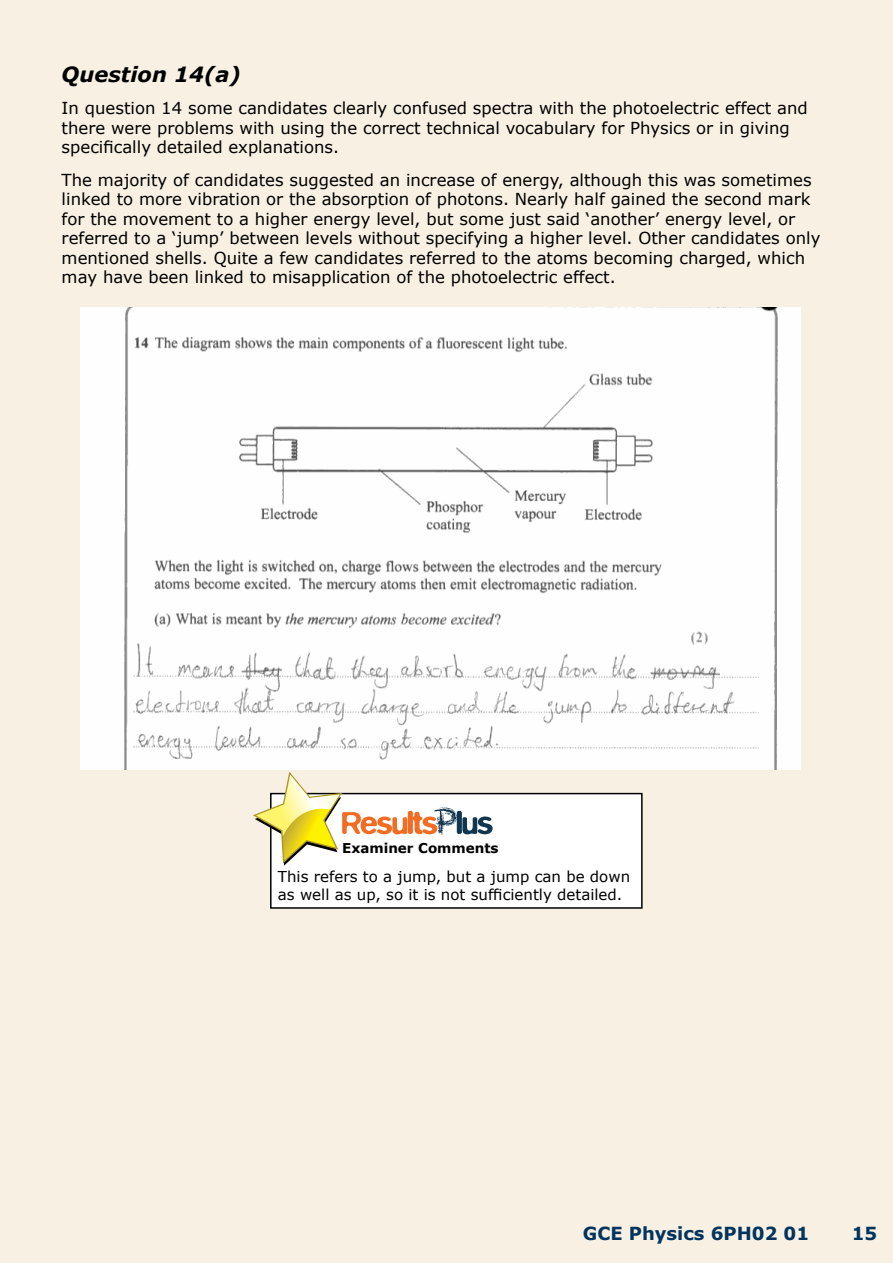
<style>
.page{position:relative;width:893px;height:1263px;background:#f8f0e2}
.page>*{position:absolute;margin:0;border:0;box-sizing:border-box;transform-origin:0 0}
.t1{font:italic 700 21px "Verdana";color:#000}
.t2{font:700 18px "Verdana";color:#00355f}
.t3{font:16.5px/19.5px "Verdana";color:#000}
.t4{font:15px/18px "Verdana";color:#000}
.t5{font:700 13.5px "Verdana";color:#000}
</style>
<div class="page">
<img style="left:80px;top:308px;width:720px;height:462px">
<div style="left:271px;top:793px;width:371px;height:115px;background:#fff"></div>
<div style="left:270px;top:793px;width:373px;height:116px;border:2px solid #000"></div>
<svg style="left:253px;top:772px;width:240px;height:94px"></svg>
<p class="t1" style="left:62px;top:61px;width:181px">Question 14(a)</p>
<p class="t3" style="left:62px;top:98px;width:748px">In question 14 some candidates clearly confused spectra with the photoelectric effect and there were problems with using the correct technical vocabulary for Physics or in giving specifically detailed explanations.</p>
<p class="t3" style="left:62px;top:169px;width:760px">The majority of candidates suggested an increase of energy, although this was sometimes linked to more vibration or the absorption of photons. Nearly half gained the second mark for the movement to a higher energy level, but some just said ‘another’ energy level, or referred to a ‘jump’ between levels without specifying a higher level. Other candidates only mentioned shells. Quite a few candidates referred to the atoms becoming charged, which may have been linked to misapplication of the photoelectric effect.</p>
<p class="t5" style="left:342px;top:840px;width:158px">Examiner Comments</p>
<p class="t4" style="left:278px;top:867px;width:354px">This refers to a jump, but a jump can be down as well as up, so it is not sufficiently detailed.</p>
<p class="t2" style="left:583px;top:1222px;width:228px">GCE Physics 6PH02 01</p>
<p class="t2" style="left:852px;top:1222px;width:27px">15</p>
</div>
